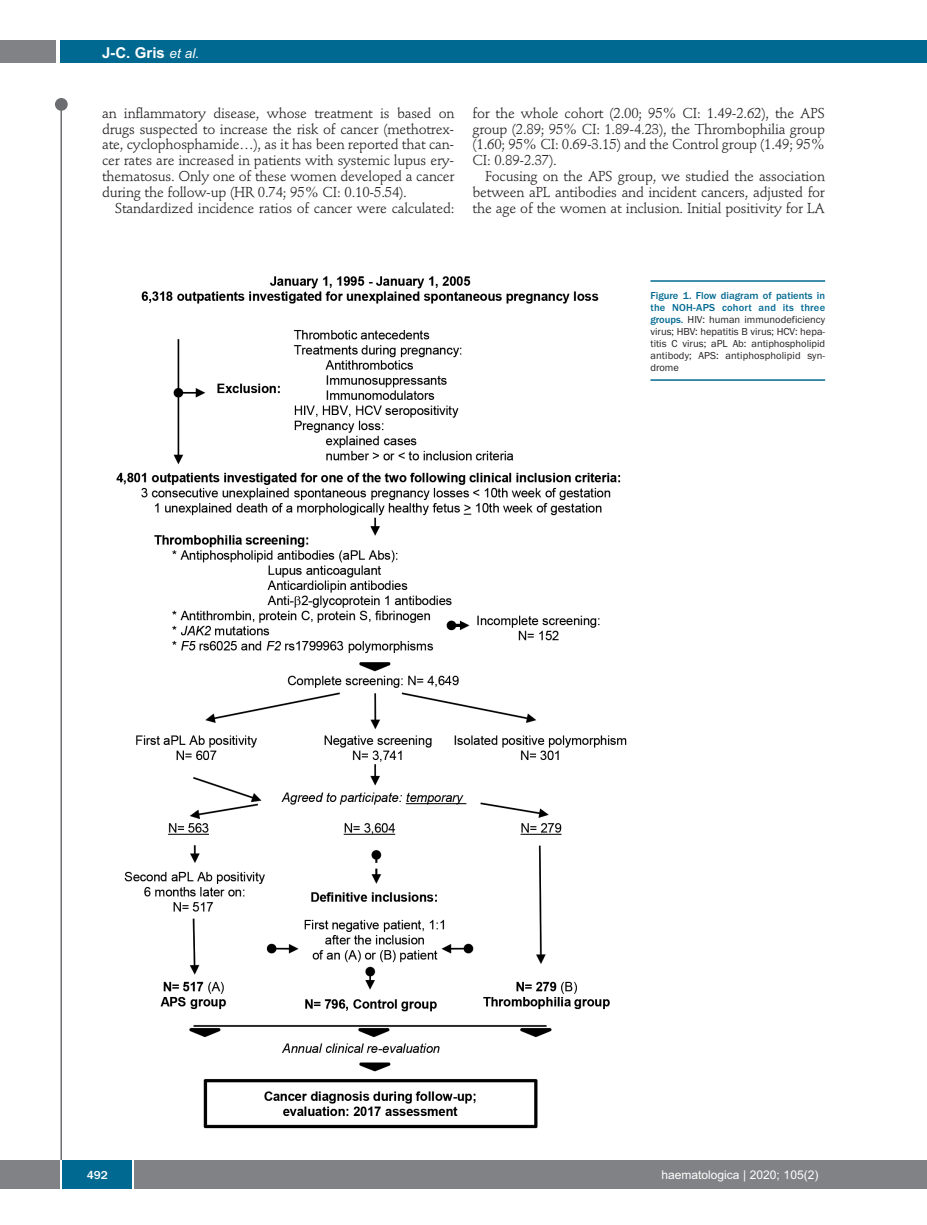
<style>
.page{position:relative;width:927px;height:1225px;background:#fff}
.page>*{position:absolute;margin:0;border:0;box-sizing:border-box;transform-origin:0 0}
.t1{font:700 15px "Arial";color:#fff}
.t2{font:14.25px/15.9px "Stempel Schneidler";letter-spacing:-.015em;color:#231f20;text-align:justify}
.t3{font:12px "Arial";color:#fff}
.t4{font:500 12px "Franklin Gothic";color:#fff}
.t5{font:10.5px/12px "Franklin Gothic";letter-spacing:.01em;color:#231f20;text-align:justify}
.s1{font-weight:400;font-style:italic;font-size:13.5px}
.s2{font-weight:500;color:#006991}
</style>
<div class="page">
<div style="left:911px;top:40px;width:16px;height:22px;background:#006991"></div>
<div style="left:910px;top:1160px;width:17px;height:28px;background:#808285"></div>
<div style="left:55px;top:98px;width:13px;height:13px;background:#6c6d70;border-radius:50%"></div>
<hr style="left:60px;top:101px;width:2px;height:1061px;background:#6c6d70">
<div style="left:60px;top:40px;width:852px;height:22px;background:#006991"></div>
<div style="left:0;top:40px;width:56px;height:22px;background:#808285"></div>
<div style="left:0;top:1160px;width:911px;height:28px;background:#808285"></div>
<div style="left:62px;top:1160px;width:71px;height:28px;background:#006991"></div>
<hr style="left:60px;top:1160px;width:2px;height:28px;background:#fff">
<svg style="left:133px;top:1160px;width:1px;height:28px"></svg>
<img style="left:116px;top:276px;width:511px;height:853px">
<hr style="left:650px;top:280px;width:175px;height:2px;background:#006991">
<hr style="left:650px;top:379px;width:175px;height:2px;background:#006991">
<p class="t1" style="left:102px;top:44px;width:99px">J-C. Gris <span class="s1">et al.</span></p>
<p class="t2" style="left:102px;top:106px;width:354px">an inflammatory disease, whose treatment is based on drugs suspected to increase the risk of cancer (methotrex&shy;ate, cyclophosphamide…), as it has been reported that can&shy;cer rates are increased in patients with systemic lupus ery&shy;thematosus. Only one of these women developed a cancer during the follow-up (HR 0.74; 95% CI: 0.10-5.54).</p>
<p class="t2" style="left:115px;top:201px;width:341px">Standardized incidence ratios of cancer were calculated:</p>
<p class="t2" style="left:472px;top:106px;width:354px">for the whole cohort (2.00; 95% CI: 1.49-2.62), the APS group (2.89; 95% CI: 1.89-4.23), the Thrombophilia group (1.60; 95% CI: 0.69-3.15) and the Control group (1.49; 95% CI: 0.89-2.37).</p>
<p class="t2" style="left:472px;top:170px;width:354px;text-indent:13px">Focusing on the APS group, we studied the association between aPL antibodies and incident cancers, adjusted for the age of the women at inclusion. Initial positivity for LA</p>
<p class="t5" style="left:650px;top:289px;width:176px"><span class="s2">Figure 1. Flow diagram of patients in the NOH-APS cohort and its three groups.</span> HIV: human immunodeficiency virus; HBV: hepatitis B virus; HCV: hepa&shy;titis C virus; aPL Ab: antiphospholipid antibody; APS: antiphospholipid syn&shy;drome</p>
<p class="t4" style="left:87px;top:1167px;width:23px">492</p>
<p class="t3" style="left:661px;top:1167px;width:158px">haematologica | 2020; 105(2)</p>
</div>
